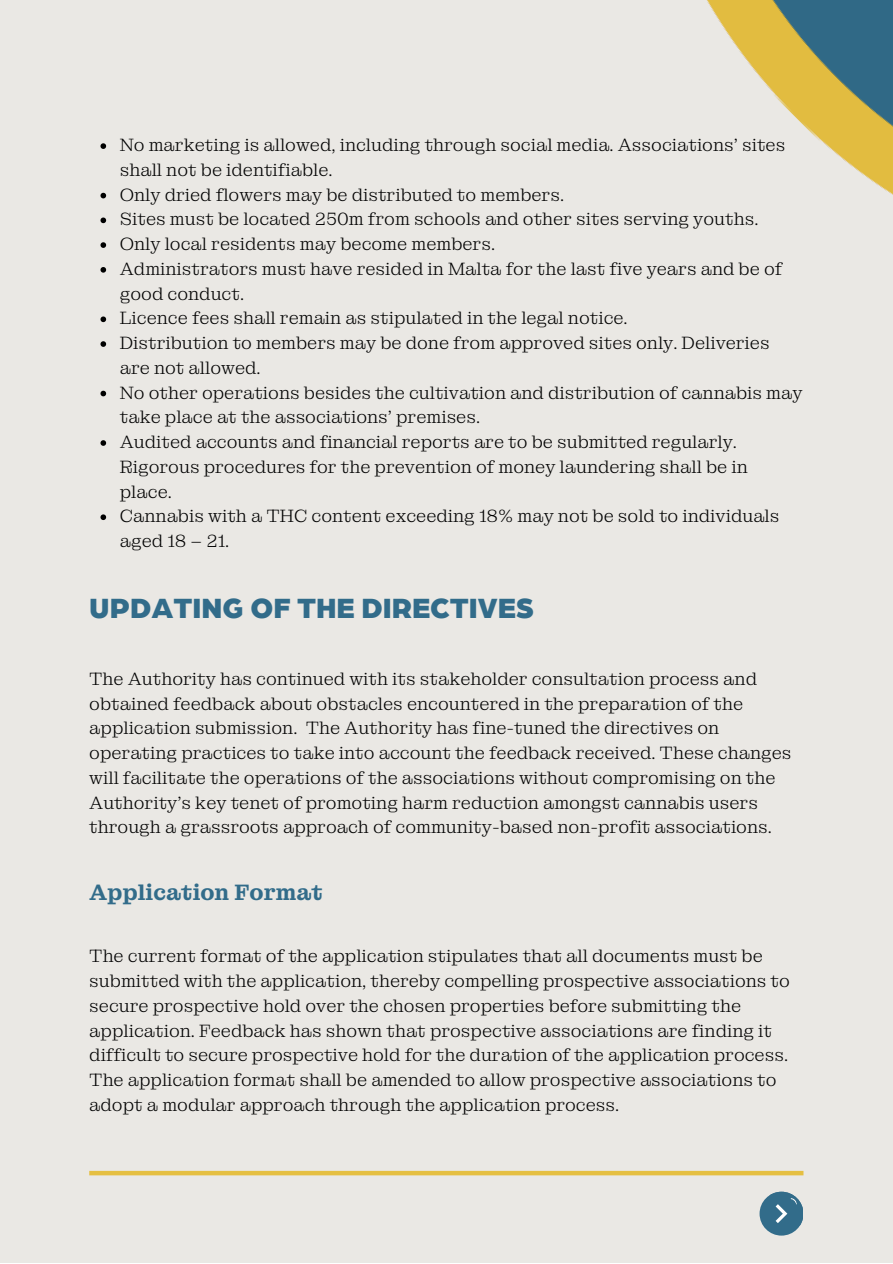
<style>
.page{position:relative;width:893px;height:1264px;background:#fff}
.page>*{position:absolute;margin:0;border:0;box-sizing:border-box;transform-origin:0 0}
.t1{font:900 30px "Arboria";color:#326c8a}
.t2{font:600 22.5px "Montagu Slab 120 pt";color:#326c8a}
.t3{font:300 18px/24.8px "Montagu Slab 120 pt";color:#000}
</style>
<div class="page">
<div style="left:0;top:0;width:892px;height:1262px;background:#eae8e4"></div>
<div style="left:89px;top:1170px;width:714px;height:5px;background:#e5bf42"></div>
<img style="left:707px;top:0;width:185px;height:194px">
<div style="left:759px;top:1191px;width:43px;height:44px;background:#326c8a;border-radius:50%"></div>
<svg style="left:766px;top:1191px;width:36px;height:37px"></svg>
<svg style="left:100px;top:143px;width:6px;height:6px"></svg>
<svg style="left:100px;top:193px;width:6px;height:5px"></svg>
<svg style="left:100px;top:217px;width:6px;height:6px"></svg>
<svg style="left:100px;top:242px;width:6px;height:6px"></svg>
<svg style="left:100px;top:267px;width:6px;height:6px"></svg>
<svg style="left:100px;top:316px;width:6px;height:6px"></svg>
<svg style="left:100px;top:341px;width:6px;height:6px"></svg>
<svg style="left:100px;top:391px;width:6px;height:5px"></svg>
<svg style="left:100px;top:440px;width:6px;height:6px"></svg>
<svg style="left:100px;top:514px;width:6px;height:6px"></svg>
<p class="t3" style="left:120px;top:133px;width:667px">No marketing is allowed, including through social media. Associations’ sites shall not be identifiable.</p>
<p class="t3" style="left:120px;top:182px;width:445px">Only dried flowers may be distributed to members.</p>
<p class="t3" style="left:120px;top:207px;width:640px">Sites must be located 250m from schools and other sites serving youths.</p>
<p class="t3" style="left:120px;top:232px;width:377px">Only local residents may become members.</p>
<p class="t3" style="left:120px;top:256px;width:664px">Administrators must have resided in Malta for the last five years and be of good conduct.</p>
<p class="t3" style="left:120px;top:306px;width:509px">Licence fees shall remain as stipulated in the legal notice.</p>
<p class="t3" style="left:120px;top:330px;width:651px">Distribution to members may be done from approved sites only. Deliveries are not allowed.</p>
<p class="t3" style="left:120px;top:380px;width:684px">No other operations besides the cultivation and distribution of cannabis may take place at the associations’ premises.</p>
<p class="t3" style="left:120px;top:429px;width:629px">Audited accounts and financial reports are to be submitted regularly.<br>Rigorous procedures for the prevention of money laundering shall be in place.</p>
<p class="t3" style="left:120px;top:504px;width:661px">Cannabis with a THC content exceeding 18% may not be sold to individuals aged 18 – 21.</p>
<p class="t1" style="left:89px;top:594px;width:446px">UPDATING OF THE DIRECTIVES</p>
<p class="t3" style="left:89px;top:666px;width:703px">The Authority has continued with its stakeholder consultation process and obtained feedback about obstacles encountered in the preparation of the application submission. The Authority has fine-tuned the directives on operating practices to take into account the feedback received. These changes will facilitate the operations of the associations without compromising on the Authority’s key tenet of promoting harm reduction amongst cannabis users through a grassroots approach of community-based non-profit associations.</p>
<p class="t2" style="left:89px;top:878px;width:235px">Application Format</p>
<p class="t3" style="left:89px;top:943px;width:702px">The current format of the application stipulates that all documents must be submitted with the application, thereby compelling prospective associations to secure prospective hold over the chosen properties before submitting the application. Feedback has shown that prospective associations are finding it difficult to secure prospective hold for the duration of the application process.<br>The application format shall be amended to allow prospective associations to adopt a modular approach through the application process.</p>
</div>
